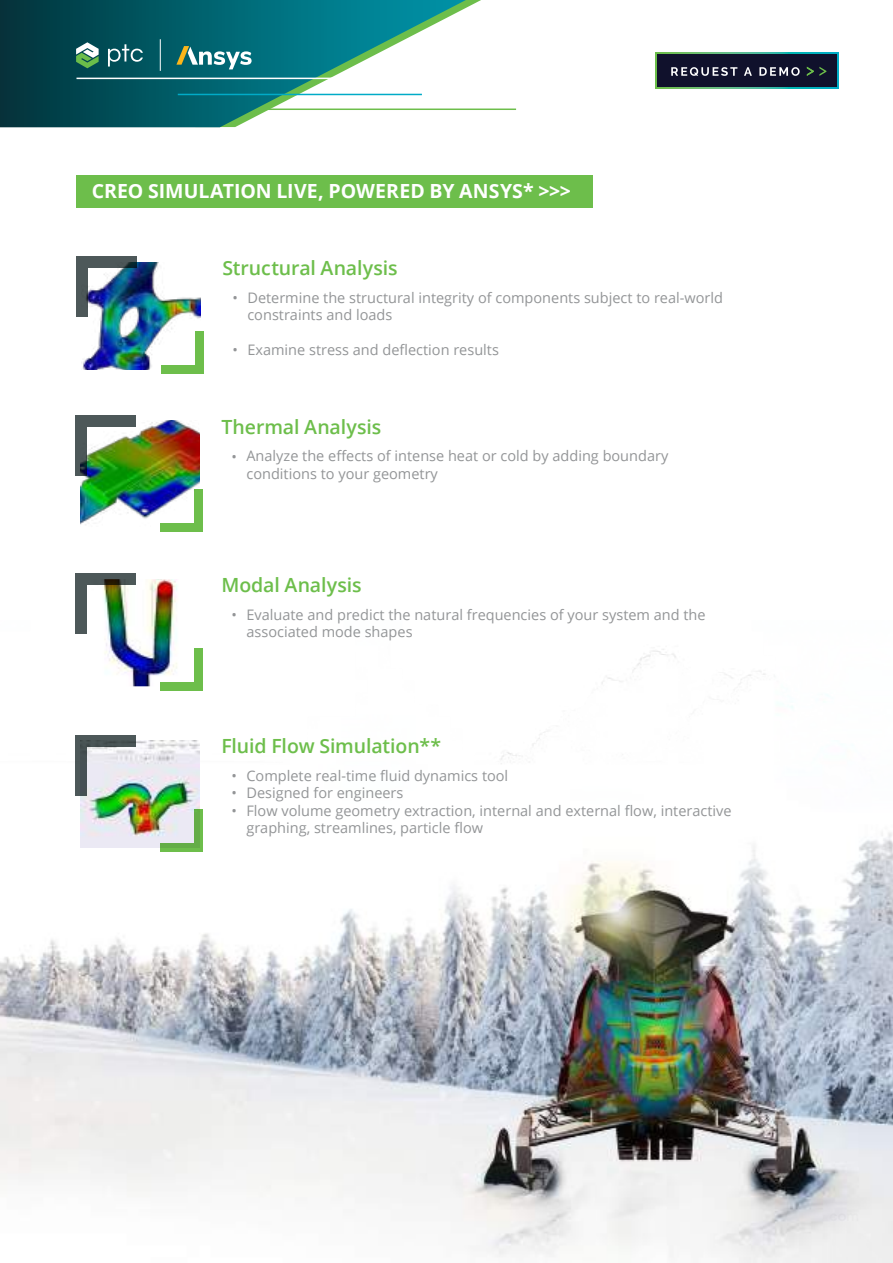
<style>
.page{position:relative;width:893px;height:1263px;background:#fff}
.page>*{position:absolute;margin:0;border:0;box-sizing:border-box;transform-origin:0 0}
.t1{font:600 19.5px "Open Sans";letter-spacing:-.005em;color:#6dbe4b}
.t2{font:700 19.5px "Open Sans";letter-spacing:.005em;color:#fff}
.t3{font:14.55px/17.4px "Open Sans";color:#939597}
</style>
<div class="page">
<img style="left:0;top:649px;width:893px;height:614px">
<div style="left:76px;top:175px;width:517px;height:32px;background:#6dbe4b"></div>
<img style="left:81px;top:421px;width:118px;height:104px">
<div style="left:75px;top:415px;width:61px;height:12px;background:#4d5859"></div>
<div style="left:75px;top:415px;width:12px;height:61px;background:#4d5859"></div>
<div style="left:160px;top:524px;width:43px;height:8px;background:#6dbe4b"></div>
<div style="left:194px;top:490px;width:9px;height:42px;background:#6dbe4b"></div>
<img style="left:81px;top:579px;width:113px;height:107px">
<svg style="left:87px;top:573px;width:49px;height:12px"></svg>
<div style="left:75px;top:573px;width:12px;height:61px;background:#4d5859"></div>
<div style="left:160px;top:682px;width:43px;height:8px;background:#6dbe4b"></div>
<div style="left:194px;top:648px;width:9px;height:42px;background:#6dbe4b"></div>
<img style="left:82px;top:262px;width:118px;height:107px">
<div style="left:76px;top:256px;width:61px;height:12px;background:#4d5859"></div>
<div style="left:76px;top:256px;width:12px;height:61px;background:#4d5859"></div>
<div style="left:161px;top:365px;width:43px;height:8px;background:#6dbe4b"></div>
<div style="left:195px;top:331px;width:9px;height:42px;background:#6dbe4b"></div>
<svg style="left:0;top:0;width:176px;height:127px"></svg>
<hr style="left:257px;top:109px;width:259px;height:1px;background:#6dbe4b">
<hr style="left:77px;top:78px;width:258px;height:1px;background:#fff">
<img style="left:81px;top:740px;width:118px;height:107px">
<div style="left:75px;top:735px;width:61px;height:11px;background:#4d5859"></div>
<div style="left:75px;top:735px;width:12px;height:60px;background:#485155"></div>
<svg style="left:160px;top:843px;width:34px;height:8px"></svg>
<svg style="left:194px;top:809px;width:9px;height:42px"></svg>
<div style="left:655px;top:53px;width:183px;height:35px;background:#6bbe4a"></div>
<div style="left:657px;top:54px;width:180px;height:33px;background:#10112c"></div>
<svg style="left:807px;top:67px;width:19px;height:9px"></svg>
<svg style="left:671px;top:67px;width:66px;height:9px"></svg>
<svg style="left:744px;top:67px;width:8px;height:9px"></svg>
<svg style="left:759px;top:67px;width:41px;height:9px"></svg>
<svg style="left:76px;top:42px;width:23px;height:26px"></svg>
<svg style="left:108px;top:44px;width:35px;height:23px"></svg>
<hr style="left:160px;top:39px;width:1px;height:32px;background:#fff">
<svg style="left:176px;top:0;width:305px;height:127px"></svg>
<h1 class="t2" style="left:92px;top:177px;width:481px">CREO SIMULATION LIVE, POWERED BY ANSYS* &gt;&gt;&gt;</h1>
<h1 class="t1" style="left:222px;top:255px;width:177px">Structural Analysis</h1>
<p class="t3" style="left:247px;top:288px;width:477px">Determine the structural integrity of components subject to real-world constraints and loads</p>
<p class="t3" style="left:247px;top:341px;width:253px">Examine stress and deflection results</p>
<p class="t3" style="left:232px;top:288px;width:7px">•</p>
<p class="t3" style="left:232px;top:341px;width:7px">•</p>
<h1 class="t1" style="left:221px;top:413px;width:162px">Thermal Analysis</h1>
<p class="t3" style="left:246px;top:447px;width:423px">Analyze the effects of intense heat or cold by adding boundary conditions to your geometry</p>
<p class="t3" style="left:231px;top:447px;width:7px">•</p>
<h1 class="t1" style="left:221px;top:572px;width:142px">Modal Analysis</h1>
<p class="t3" style="left:246px;top:605px;width:461px">Evaluate and predict the natural frequencies of your system and the associated mode shapes</p>
<p class="t3" style="left:231px;top:606px;width:7px">•</p>
<h1 class="t1" style="left:221px;top:733px;width:221px">Fluid Flow Simulation**</h1>
<p class="t3" style="left:246px;top:767px;width:487px">Complete real-time fluid dynamics tool<br>Designed for engineers<br>Flow volume geometry extraction, internal and external flow, interactive graphing, streamlines, particle flow</p>
<p class="t3" style="left:231px;top:767px;width:7px;text-align:justify">• • •</p>
</div>
